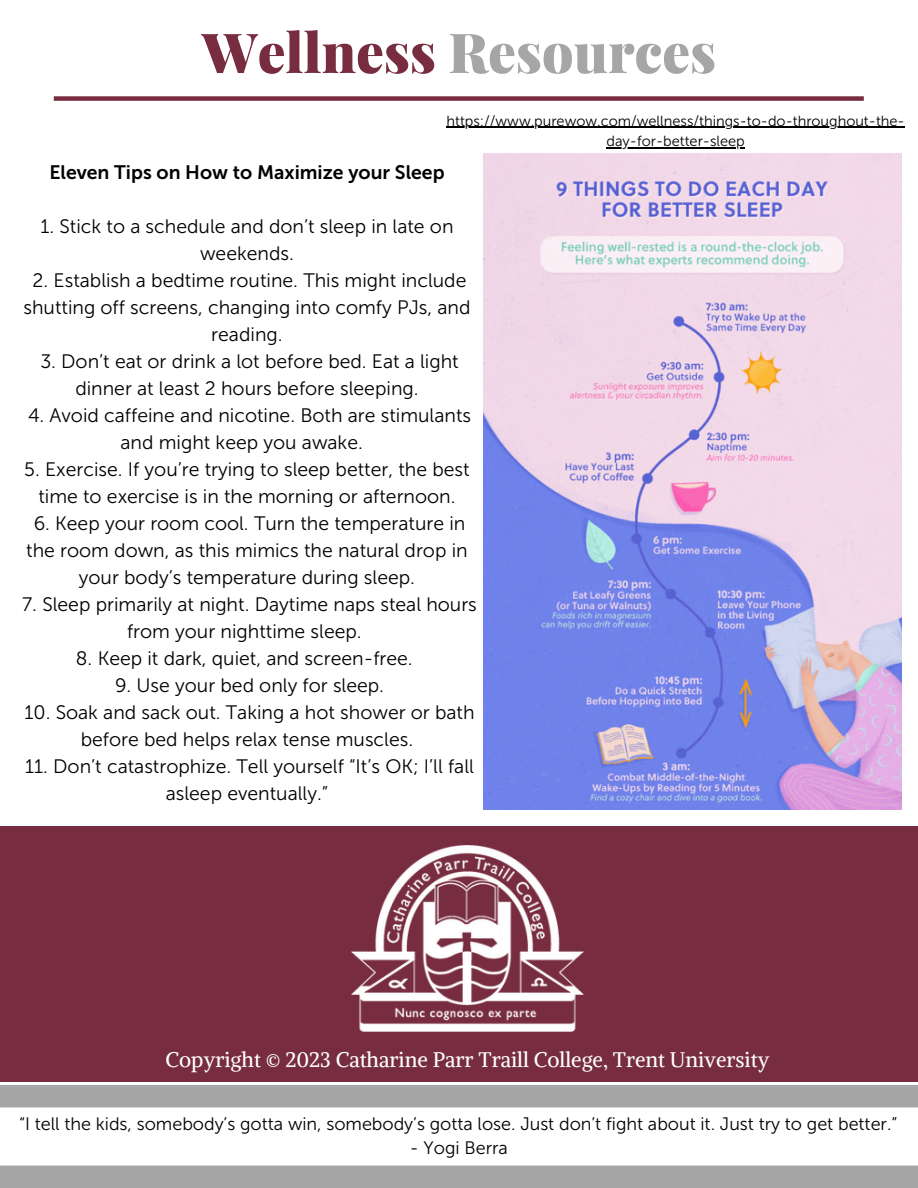
<style>
.page{position:relative;width:918px;height:1188px;background:#fff}
.page>*{position:absolute;margin:0;border:0;box-sizing:border-box;transform-origin:0 0}
.t1{font:900 55.2px "Playfair Display";color:#a6a6a6}
.t2{font:21px "Alike";color:#fff}
.t3{font:19.5px/27px "Museo Sans 300";color:#000;text-align:center}
.t4{font:19.5px "Museo Sans 700";color:#000}
.t5{font:18px "Museo Sans 300";color:#000}
.t6{font:14.55px/20.2px "Museo Sans 300";color:#000;text-align:center}
.s1{color:#772c3f}
</style>
<div class="page">
<div style="left:0;top:827px;width:918px;height:255px;background:#772c3f"></div>
<img style="left:352px;top:845px;width:232px;height:186px">
<div style="left:0;top:1085px;width:918px;height:22px;background:#a6a6a6"></div>
<div style="left:0;top:1166px;width:918px;height:22px;background:#a6a6a6"></div>
<div style="left:54px;top:96px;width:810px;height:5px;background:#772c3f"></div>
<img style="left:483px;top:153px;width:419px;height:656px">
<hr style="left:446px;top:127px;width:459px;height:1px;background:#000">
<hr style="left:606px;top:147px;width:139px;height:1px;background:#000">
<p class="t1" style="left:202px;top:13px;width:516px"><span class="s1">Wellness</span> Resources</p>
<p class="t6" style="left:446px;top:111px;width:460px">https://www.purewow.com/wellness/things-to-do-throughout-the&shy;day-for-better-sleep</p>
<p class="t4" style="left:49px;top:161px;width:397px">Eleven Tips on How to Maximize your Sleep</p>
<p class="t3" style="left:40px;top:213px;width:415px">1. Stick to a schedule and don’t sleep in late on weekends.</p>
<p class="t3" style="left:24px;top:267px;width:448px">2. Establish a bedtime routine. This might include shutting off screens, changing into comfy PJs, and reading.</p>
<p class="t3" style="left:40px;top:348px;width:420px">3. Don’t eat or drink a lot before bed. Eat a light dinner at least 2 hours before sleeping.</p>
<p class="t3" style="left:121px;top:402px;width:352px;text-align:left;text-indent:-93px">4. Avoid caffeine and nicotine. Both are stimulants and might keep you awake.</p>
<p class="t3" style="left:24px;top:456px;width:447px">5. Exercise. If you’re trying to sleep better, the best time to exercise is in the morning or afternoon.</p>
<p class="t3" style="left:26px;top:510px;width:443px">6. Keep your room cool. Turn the temperature in the room down, as this mimics the natural drop in your body’s temperature during sleep.</p>
<p class="t3" style="left:22px;top:591px;width:456px">7. Sleep primarily at night. Daytime naps steal hours from your nighttime sleep.</p>
<p class="t3" style="left:76px;top:645px;width:338px">8. Keep it dark, quiet, and screen-free.</p>
<p class="t3" style="left:115px;top:672px;width:271px">9. Use your bed only for sleep.</p>
<p class="t3" style="left:25px;top:699px;width:452px">10. Soak and sack out. Taking a hot shower or bath before bed helps relax tense muscles.</p>
<p class="t3" style="left:25px;top:753px;width:450px">11. Don’t catastrophize. Tell yourself “It’s OK; I’ll fall asleep eventually.”</p>
<p class="t2" style="left:165px;top:1047px;width:606px">Copyright © 2023 Catharine Parr Traill College, Trent University</p>
<p class="t5" style="left:19px;top:1114px;width:880px">“I tell the kids, somebody’s gotta win, somebody’s gotta lose. Just don’t fight about it. Just try to get better.”</p>
<p class="t5" style="left:410px;top:1139px;width:99px">- Yogi Berra</p>
</div>
